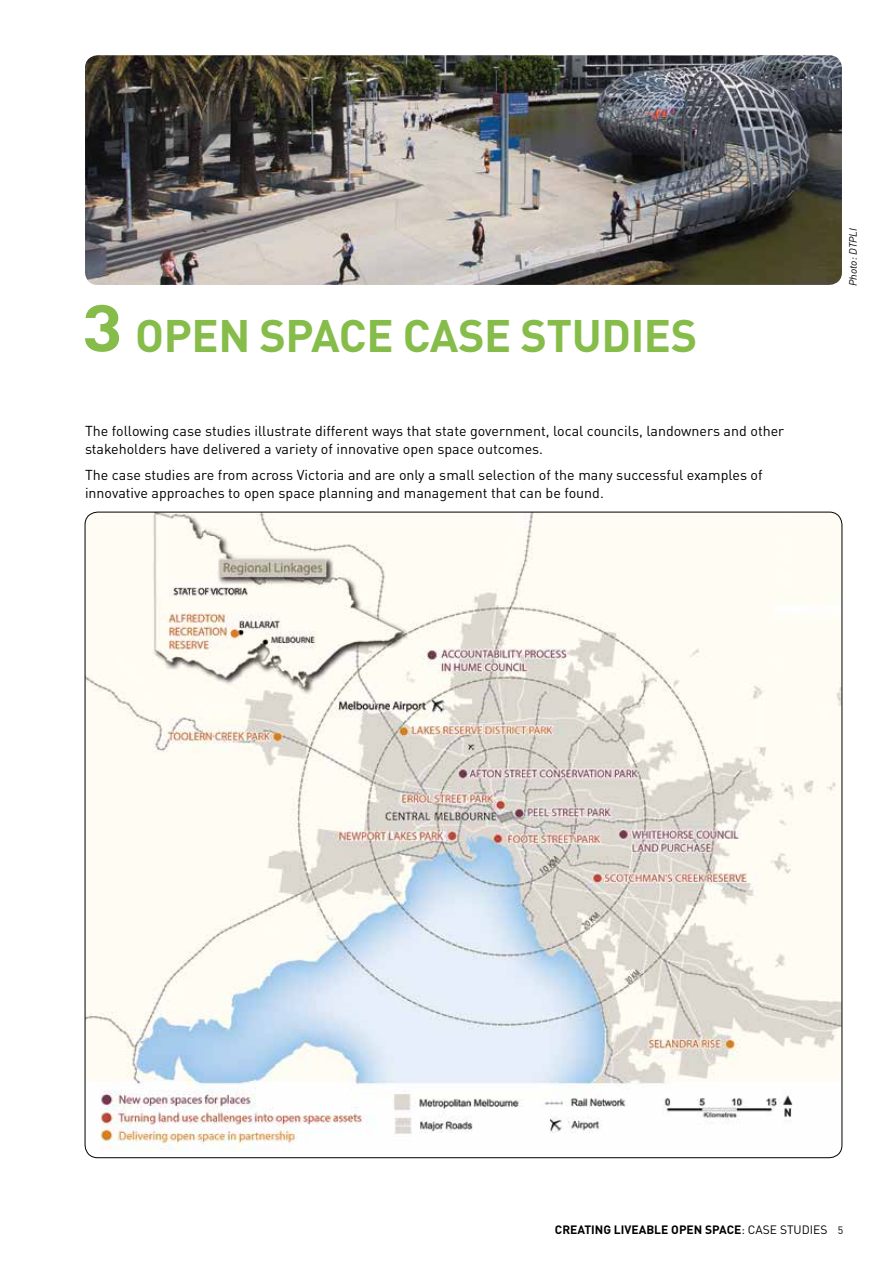
<style>
.page{position:relative;width:893px;height:1263px;background:#fff}
.page>*{position:absolute;margin:0;border:0;box-sizing:border-box;transform-origin:0 0}
.t1{font:700 45px "DINOT";color:#86bc49}
.t2{font:14.25px/17.7px "DINOT";color:#000}
.t3{font:700 12px "DINOT";color:#000}
.t4{font:italic 10.5px "DINOT";letter-spacing:-.005em;color:#000}
.s1{font-weight:400}
.s2{font-weight:400;font-size:10.5px}
</style>
<div class="page">
<img style="left:85px;top:512px;width:757px;height:646px">
<svg style="left:85px;top:305px;width:34px;height:47px"></svg>
<img style="left:85px;top:55px;width:757px;height:230px">
<h1 class="t1" style="left:135px;top:306px;width:56px">OPEN</h1>
<h1 class="t1" style="left:259px;top:306px;width:28px">SPACE</h1>
<h1 class="t1" style="left:403px;top:306px;width:27px">CASE</h1>
<h1 class="t1" style="left:520px;top:306px;width:26px">STUDIES</h1>
<p class="t2" style="left:85px;top:422px;width:701px">The following case studies illustrate different ways that state government, local councils, landowners and other stakeholders have delivered a variety of innovative open space outcomes.</p>
<p class="t2" style="left:85px;top:466px;width:679px">The case studies are from across Victoria and are only a small selection of the many successful examples of innovative approaches to open space planning and management that can be found.</p>
<p class="t4" style="left:847px;top:286px;width:59px;rotate:-90deg">Photo: DTPLI</p>
<p class="t3" style="left:555px;top:1222px;width:290px">CREATING LIVEABLE OPEN SPACE<span class="s1">: CASE STUDIES</span> <span class="s2">5</span></p>
</div>
